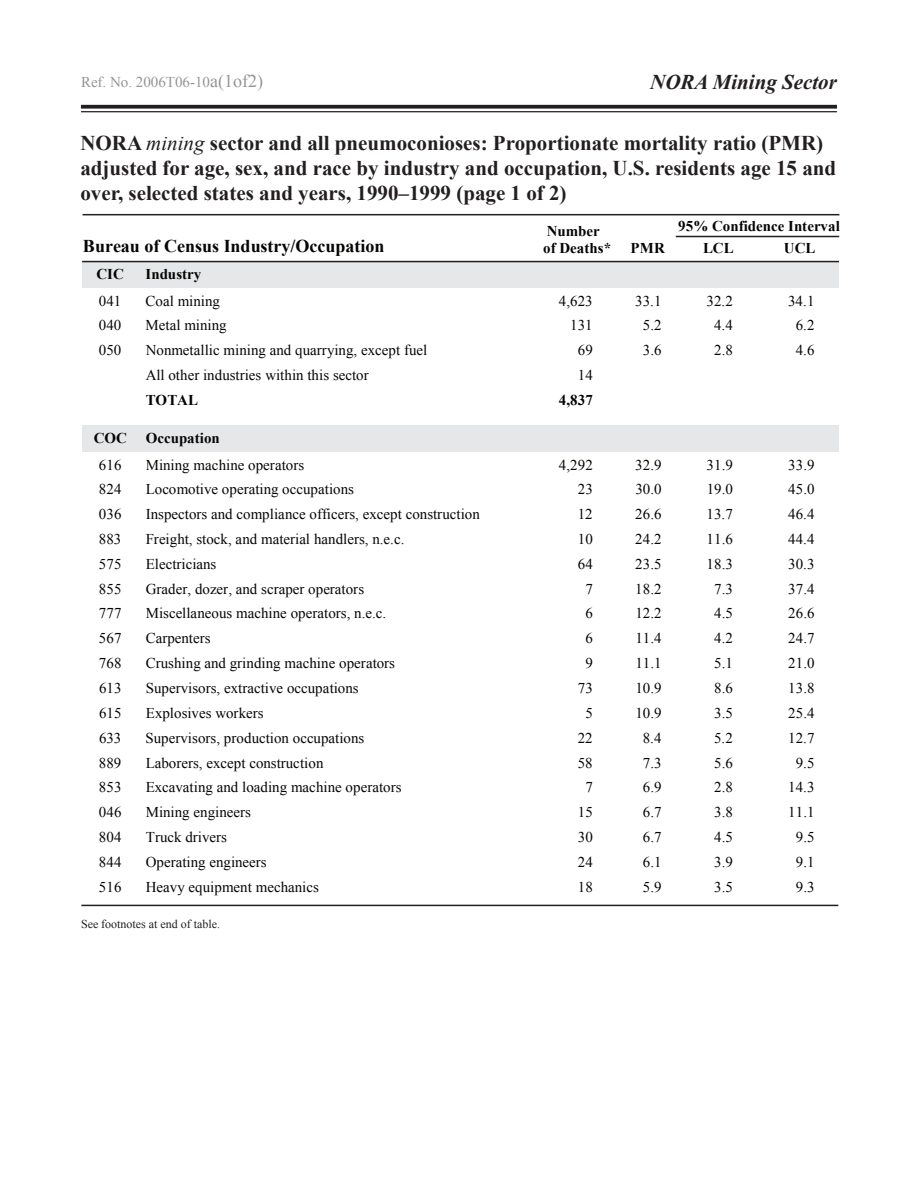
<style>
.page{position:relative;width:918px;height:1188px;background:#fff}
.page>*{position:absolute;margin:0;border:0;box-sizing:border-box;transform-origin:0 0}
.t1{font:700 21px/25.2px "Times New Roman";color:#231f20}
.t2{font:italic 700 21px "Times New Roman";color:#231f20}
.t3{font:700 18px "Times New Roman";color:#050504}
.t4{font:15px "Times New Roman";color:#050504}
.t5{font:700 15px/17.2px "Times New Roman";color:#050504}
.t6{font:15px "Times New Roman";color:#939598}
.t7{font:12px "Times New Roman";color:#231f20}
.s1{font-size:18px}
.s2{font-weight:400;font-style:italic}
</style>
<div class="page">
<svg style="left:81px;top:105px;width:756px;height:4px;background:#393536"></svg>
<hr style="left:81px;top:111px;width:756px;height:1px;background:#231f20">
<div style="left:82px;top:262px;width:757px;height:26px;background:#e6e7e9"></div>
<div style="left:82px;top:425px;width:757px;height:26px;background:#e6e7e9"></div>
<hr style="left:82px;top:261px;width:757px;height:1px;background:#231f20">
<hr style="left:81px;top:905px;width:757px;height:1px;background:#231f20">
<hr style="left:83px;top:214px;width:756px;height:1px;background:#231f20">
<hr style="left:676px;top:236px;width:163px;height:1px;background:#231f20">
<p class="t6" style="left:81px;top:72px;width:184px">Ref. No. 2006T06-10<span class="s1">a(1of2)</span></p>
<h1 class="t2" style="left:650px;top:68px;width:188px">NORA Mining Sector</h1>
<p class="t1" style="left:80px;top:130px;width:757px">NORA <span class="s2">mining</span> sector and all pneumoconioses: Proportionate mortality ratio (PMR) adjusted for age, sex, and race by industry and occupation, U.S. residents age 15 and over, selected states and years, 1990–1999 (page 1 of 2)</p>
<p class="t3" style="left:83px;top:234px;width:303px">Bureau of Census Industry/Occupation</p>
<p class="t5" style="left:543px;top:222px;width:70px">Number of Deaths*</p>
<p class="t5" style="left:678px;top:217px;width:163px">95% Confidence Interval</p>
<p class="t5" style="left:630px;top:239px;width:36px">PMR</p>
<p class="t5" style="left:703px;top:239px;width:32px">LCL</p>
<p class="t5" style="left:784px;top:239px;width:33px">UCL</p>
<p class="t5" style="left:96px;top:265px;width:29px">CIC</p>
<p class="t5" style="left:146px;top:265px;width:57px">Industry</p>
<p class="t4" style="left:99px;top:290px;width:24px">041</p>
<p class="t4" style="left:146px;top:290px;width:76px">Coal mining</p>
<p class="t4" style="left:559px;top:290px;width:35px">4,623</p>
<p class="t4" style="left:635px;top:290px;width:28px">33.1</p>
<p class="t4" style="left:707px;top:290px;width:28px">32.2</p>
<p class="t4" style="left:788px;top:290px;width:28px">34.1</p>
<p class="t4" style="left:99px;top:315px;width:24px">040</p>
<p class="t4" style="left:146px;top:315px;width:83px">Metal mining</p>
<p class="t4" style="left:570px;top:315px;width:24px">131</p>
<p class="t4" style="left:643px;top:315px;width:20px">5.2</p>
<p class="t4" style="left:714px;top:315px;width:20px">4.4</p>
<p class="t4" style="left:796px;top:315px;width:20px">6.2</p>
<p class="t4" style="left:99px;top:340px;width:24px">050</p>
<p class="t4" style="left:146px;top:340px;width:283px">Nonmetallic mining and quarrying, except fuel</p>
<p class="t4" style="left:578px;top:340px;width:17px">69</p>
<p class="t4" style="left:643px;top:340px;width:20px">3.6</p>
<p class="t4" style="left:714px;top:340px;width:20px">2.8</p>
<p class="t4" style="left:796px;top:340px;width:20px">4.6</p>
<p class="t4" style="left:146px;top:365px;width:225px">All other industries within this sector</p>
<p class="t4" style="left:578px;top:365px;width:17px">14</p>
<p class="t5" style="left:146px;top:391px;width:54px">TOTAL</p>
<p class="t5" style="left:559px;top:391px;width:35px">4,837</p>
<p class="t5" style="left:94px;top:429px;width:35px">COC</p>
<p class="t5" style="left:146px;top:429px;width:76px">Occupation</p>
<p class="t4" style="left:99px;top:454px;width:24px">616</p>
<p class="t4" style="left:146px;top:454px;width:160px">Mining machine operators</p>
<p class="t4" style="left:559px;top:454px;width:35px">4,292</p>
<p class="t4" style="left:635px;top:454px;width:28px">32.9</p>
<p class="t4" style="left:707px;top:454px;width:28px">31.9</p>
<p class="t4" style="left:788px;top:454px;width:28px">33.9</p>
<p class="t4" style="left:99px;top:479px;width:24px">824</p>
<p class="t4" style="left:146px;top:479px;width:210px">Locomotive operating occupations</p>
<p class="t4" style="left:578px;top:479px;width:17px">23</p>
<p class="t4" style="left:635px;top:479px;width:28px">30.0</p>
<p class="t4" style="left:707px;top:479px;width:28px">19.0</p>
<p class="t4" style="left:788px;top:479px;width:28px">45.0</p>
<p class="t4" style="left:99px;top:504px;width:24px">036</p>
<p class="t4" style="left:146px;top:504px;width:336px">Inspectors and compliance officers, except construction</p>
<p class="t4" style="left:578px;top:504px;width:17px">12</p>
<p class="t4" style="left:635px;top:504px;width:28px">26.6</p>
<p class="t4" style="left:707px;top:504px;width:28px">13.7</p>
<p class="t4" style="left:788px;top:504px;width:28px">46.4</p>
<p class="t4" style="left:99px;top:529px;width:24px">883</p>
<p class="t4" style="left:146px;top:529px;width:260px">Freight, stock, and material handlers, n.e.c.</p>
<p class="t4" style="left:578px;top:529px;width:17px">10</p>
<p class="t4" style="left:635px;top:529px;width:28px">24.2</p>
<p class="t4" style="left:707px;top:529px;width:28px">11.6</p>
<p class="t4" style="left:788px;top:529px;width:28px">44.4</p>
<p class="t4" style="left:99px;top:554px;width:24px">575</p>
<p class="t4" style="left:146px;top:554px;width:72px">Electricians</p>
<p class="t4" style="left:578px;top:554px;width:17px">64</p>
<p class="t4" style="left:635px;top:554px;width:28px">23.5</p>
<p class="t4" style="left:707px;top:554px;width:28px">18.3</p>
<p class="t4" style="left:788px;top:554px;width:28px">30.3</p>
<p class="t4" style="left:99px;top:579px;width:24px">855</p>
<p class="t4" style="left:146px;top:579px;width:220px">Grader, dozer, and scraper operators</p>
<p class="t4" style="left:585px;top:579px;width:9px">7</p>
<p class="t4" style="left:635px;top:579px;width:28px">18.2</p>
<p class="t4" style="left:714px;top:579px;width:20px">7.3</p>
<p class="t4" style="left:788px;top:579px;width:28px">37.4</p>
<p class="t4" style="left:99px;top:603px;width:24px">777</p>
<p class="t4" style="left:146px;top:603px;width:242px">Miscellaneous machine operators, n.e.c.</p>
<p class="t4" style="left:585px;top:603px;width:9px">6</p>
<p class="t4" style="left:635px;top:603px;width:28px">12.2</p>
<p class="t4" style="left:714px;top:603px;width:20px">4.5</p>
<p class="t4" style="left:788px;top:603px;width:28px">26.6</p>
<p class="t4" style="left:99px;top:628px;width:24px">567</p>
<p class="t4" style="left:146px;top:628px;width:66px">Carpenters</p>
<p class="t4" style="left:585px;top:628px;width:9px">6</p>
<p class="t4" style="left:635px;top:628px;width:28px">11.4</p>
<p class="t4" style="left:714px;top:628px;width:20px">4.2</p>
<p class="t4" style="left:788px;top:628px;width:28px">24.7</p>
<p class="t4" style="left:99px;top:653px;width:24px">768</p>
<p class="t4" style="left:146px;top:653px;width:251px">Crushing and grinding machine operators</p>
<p class="t4" style="left:585px;top:653px;width:9px">9</p>
<p class="t4" style="left:635px;top:653px;width:28px">11.1</p>
<p class="t4" style="left:714px;top:653px;width:20px">5.1</p>
<p class="t4" style="left:788px;top:653px;width:28px">21.0</p>
<p class="t4" style="left:99px;top:678px;width:24px">613</p>
<p class="t4" style="left:146px;top:678px;width:214px">Supervisors, extractive occupations</p>
<p class="t4" style="left:578px;top:678px;width:17px">73</p>
<p class="t4" style="left:635px;top:678px;width:28px">10.9</p>
<p class="t4" style="left:714px;top:678px;width:20px">8.6</p>
<p class="t4" style="left:788px;top:678px;width:28px">13.8</p>
<p class="t4" style="left:99px;top:703px;width:24px">615</p>
<p class="t4" style="left:146px;top:703px;width:119px">Explosives workers</p>
<p class="t4" style="left:586px;top:703px;width:9px">5</p>
<p class="t4" style="left:635px;top:703px;width:28px">10.9</p>
<p class="t4" style="left:714px;top:703px;width:20px">3.5</p>
<p class="t4" style="left:788px;top:703px;width:28px">25.4</p>
<p class="t4" style="left:99px;top:728px;width:24px">633</p>
<p class="t4" style="left:146px;top:728px;width:220px">Supervisors, production occupations</p>
<p class="t4" style="left:578px;top:728px;width:17px">22</p>
<p class="t4" style="left:643px;top:728px;width:20px">8.4</p>
<p class="t4" style="left:714px;top:728px;width:20px">5.2</p>
<p class="t4" style="left:788px;top:728px;width:28px">12.7</p>
<p class="t4" style="left:99px;top:752px;width:24px">889</p>
<p class="t4" style="left:146px;top:752px;width:179px">Laborers, except construction</p>
<p class="t4" style="left:578px;top:752px;width:17px">58</p>
<p class="t4" style="left:643px;top:752px;width:20px">7.3</p>
<p class="t4" style="left:714px;top:752px;width:20px">5.6</p>
<p class="t4" style="left:796px;top:752px;width:20px">9.5</p>
<p class="t4" style="left:99px;top:777px;width:24px">853</p>
<p class="t4" style="left:146px;top:777px;width:257px">Excavating and loading machine operators</p>
<p class="t4" style="left:585px;top:777px;width:9px">7</p>
<p class="t4" style="left:643px;top:777px;width:20px">6.9</p>
<p class="t4" style="left:714px;top:777px;width:20px">2.8</p>
<p class="t4" style="left:788px;top:777px;width:28px">14.3</p>
<p class="t4" style="left:99px;top:802px;width:24px">046</p>
<p class="t4" style="left:146px;top:802px;width:107px">Mining engineers</p>
<p class="t4" style="left:578px;top:802px;width:17px">15</p>
<p class="t4" style="left:643px;top:802px;width:20px">6.7</p>
<p class="t4" style="left:714px;top:802px;width:20px">3.8</p>
<p class="t4" style="left:788px;top:802px;width:28px">11.1</p>
<p class="t4" style="left:99px;top:827px;width:24px">804</p>
<p class="t4" style="left:146px;top:827px;width:83px">Truck drivers</p>
<p class="t4" style="left:578px;top:827px;width:17px">30</p>
<p class="t4" style="left:643px;top:827px;width:20px">6.7</p>
<p class="t4" style="left:714px;top:827px;width:20px">4.5</p>
<p class="t4" style="left:796px;top:827px;width:20px">9.5</p>
<p class="t4" style="left:99px;top:852px;width:24px">844</p>
<p class="t4" style="left:146px;top:852px;width:123px">Operating engineers</p>
<p class="t4" style="left:578px;top:852px;width:17px">24</p>
<p class="t4" style="left:643px;top:852px;width:20px">6.1</p>
<p class="t4" style="left:714px;top:852px;width:20px">3.9</p>
<p class="t4" style="left:796px;top:852px;width:20px">9.1</p>
<p class="t4" style="left:99px;top:877px;width:24px">516</p>
<p class="t4" style="left:146px;top:877px;width:175px">Heavy equipment mechanics</p>
<p class="t4" style="left:578px;top:877px;width:17px">18</p>
<p class="t4" style="left:643px;top:877px;width:20px">5.9</p>
<p class="t4" style="left:714px;top:877px;width:20px">3.5</p>
<p class="t4" style="left:796px;top:877px;width:20px">9.3</p>
<p class="t7" style="left:81px;top:916px;width:141px">See footnotes at end of table.</p>
</div>
